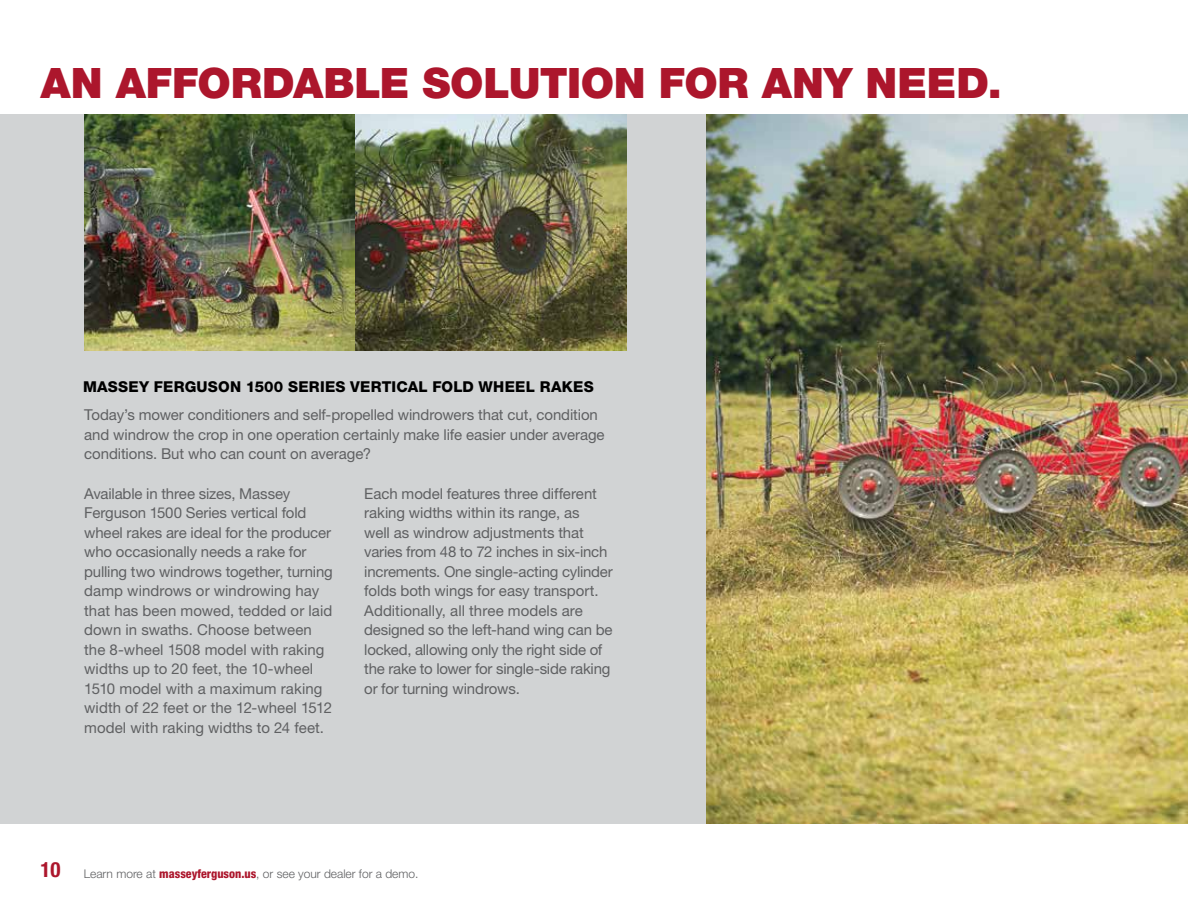
<style>
.page{position:relative;width:1188px;height:918px;background:#fff}
.page>*{position:absolute;margin:0;border:0;box-sizing:border-box;transform-origin:0 0}
.t1{font:900 42px "Helvetica Neue LT Std";letter-spacing:-.005em;color:#ac162c}
.t2{font:15px/19.5px "Helvetica Neue LT Std";letter-spacing:-.005em;color:#5f6062}
.t3{font:800 15px "Helvetica Neue LT Std";letter-spacing:.015em;color:#000}
.t4{font:300 12px "Helvetica Neue LT Std";color:#5f6062}
.s1{font-weight:700;font-stretch:condensed;font-size:21px;color:#ac162c}
.s2{font-weight:800;font-stretch:condensed;color:#ac162c}
</style>
<div class="page">
<div style="left:0;top:114px;width:1188px;height:710px;background:#d1d3d4"></div>
<img style="left:706px;top:114px;width:482px;height:710px">
<img style="left:84px;top:114px;width:542px;height:237px">
<h1 class="t1" style="left:40px;top:58px;width:963px">AN AFFORDABLE SOLUTION FOR ANY NEED.</h1>
<p class="t3" style="left:83px;top:378px;width:512px">MASSEY FERGUSON 1500 SERIES VERTICAL FOLD WHEEL RAKES</p>
<p class="t2" style="left:84px;top:405px;width:522px">Today’s mower conditioners and self-propelled windrowers that cut, condition and windrow the crop in one operation certainly make life easier under average conditions. But who can count on average?</p>
<p class="t2" style="left:84px;top:484px;width:250px">Available in three sizes, Massey Ferguson 1500 Series vertical fold wheel rakes are ideal for the producer who occasionally needs a rake for pulling two windrows together, turning damp windrows or windrowing hay that has been mowed, tedded or laid down in swaths. Choose between the 8-wheel 1508 model with raking widths up to 20 feet, the 10-wheel 1510 model with a maximum raking width of 22 feet or the 12-wheel 1512 model with raking widths to 24 feet.</p>
<p class="t2" style="left:364px;top:484px;width:250px">Each model features three different raking widths within its range, as<br>well as windrow adjustments that varies from 48 to 72 inches in six-inch increments. One single-acting cylinder folds both wings for easy transport.<br>Additionally, all three models are designed so the left-hand wing can be locked, allowing only the right side of the rake to lower for single-side raking or for turning windrows.</p>
<p class="t4" style="left:40px;top:866px;width:380px"><span class="s1">10</span> Learn more at <span class="s2">masseyferguson.us</span>, or see your dealer for a demo.</p>
</div>
